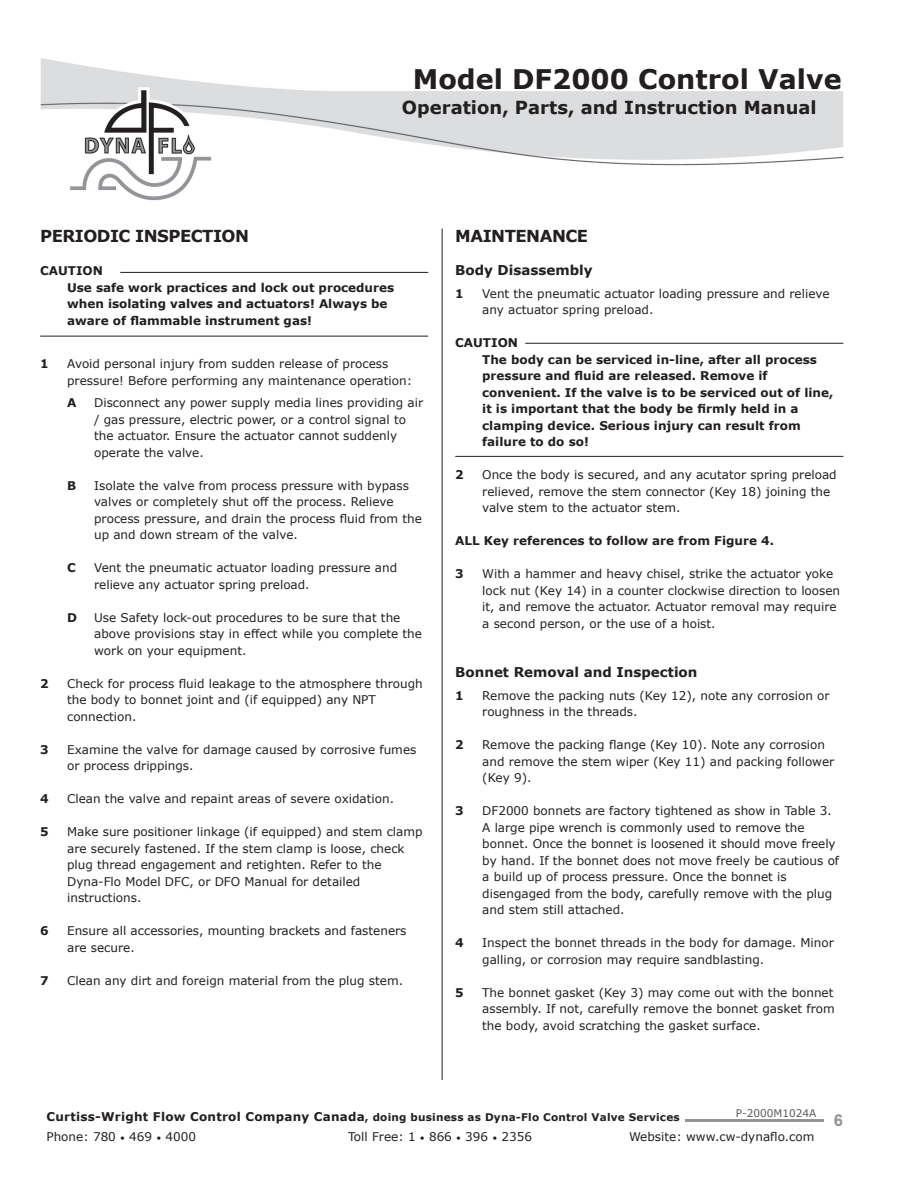
<style>
.page{position:relative;width:918px;height:1188px;background:#fff}
.page>*{position:absolute;margin:0;border:0;box-sizing:border-box;transform-origin:0 0}
.t1{font:700 27px "Verdana";color:#231f20}
.t2{font:700 18px "Verdana";color:#231f20}
.t3{font:700 16.5px "Verdana";letter-spacing:-.03em;color:#231f20}
.t4{font:700 16.5px "Arial";color:#939598}
.t5{font:700 13.5px "Verdana";color:#231f20}
.t6{font:12px/16.5px "Verdana";color:#231f20}
.t7{font:700 12px/16.5px "Verdana";color:#231f20}
.t8{font:700 10.5px "Verdana";letter-spacing:.02em;color:#231f20}
.t9{font:10.5px "Verdana";color:#5a5a5d}
.s1{font-size:12px}
.s2{font-size:9px}
</style>
<div class="page">
<hr style="left:685px;top:1120px;width:139px;height:2px;background:#939598">
<img style="left:41px;top:58px;width:803px;height:143px">
<hr style="left:442px;top:229px;width:1px;height:851px;background:#231f20">
<hr style="left:120px;top:272px;width:308px;height:1px;background:#231f20">
<hr style="left:40px;top:336px;width:388px;height:1px;background:#231f20">
<hr style="left:525px;top:343px;width:318px;height:1px;background:#231f20">
<hr style="left:455px;top:456px;width:388px;height:1px;background:#231f20">
<h1 class="t1" style="left:413px;top:60px;width:430px">Model DF2000 Control Valve</h1>
<h2 class="t2" style="left:402px;top:95px;width:416px">Operation, Parts, and Instruction Manual</h2>
<h3 class="t3" style="left:40px;top:225px;width:210px">PERIODIC INSPECTION</h3>
<p class="t7" style="left:67px;top:262px;width:329px;text-indent:-27px">CAUTION<br>Use safe work practices and lock out procedures when isolating valves and actuators! Always be aware of flammable instrument gas!</p>
<p class="t7" style="left:40px;top:355px;width:10px">1</p>
<p class="t6" style="left:67px;top:355px;width:347px">Avoid personal injury from sudden release of process pressure! Before performing any maintenance operation:</p>
<p class="t7" style="left:67px;top:394px;width:11px">A</p>
<p class="t6" style="left:94px;top:394px;width:331px">Disconnect any power supply media lines providing air / gas pressure, electric power, or a control signal to the actuator. Ensure the actuator cannot suddenly operate the valve.</p>
<p class="t7" style="left:67px;top:477px;width:11px">B</p>
<p class="t6" style="left:94px;top:477px;width:329px">Isolate the valve from process pressure with bypass valves or completely shut off the process. Relieve process pressure, and drain the process fluid from the up and down stream of the valve.</p>
<p class="t7" style="left:67px;top:559px;width:10px">C</p>
<p class="t6" style="left:94px;top:559px;width:305px">Vent the pneumatic actuator loading pressure and relieve any actuator spring preload.</p>
<p class="t7" style="left:67px;top:609px;width:11px">D</p>
<p class="t6" style="left:94px;top:609px;width:329px">Use Safety lock-out procedures to be sure that the above provisions stay in effect while you complete the work on your equipment.</p>
<p class="t7" style="left:40px;top:675px;width:10px">2</p>
<p class="t6" style="left:67px;top:675px;width:357px">Check for process fluid leakage to the atmosphere through the body to bonnet joint and (if equipped) any NPT connection.</p>
<p class="t7" style="left:40px;top:741px;width:10px">3</p>
<p class="t6" style="left:67px;top:741px;width:351px">Examine the valve for damage caused by corrosive fumes or process drippings.</p>
<p class="t7" style="left:40px;top:790px;width:10px">4</p>
<p class="t6" style="left:67px;top:790px;width:328px">Clean the valve and repaint areas of severe oxidation.</p>
<p class="t7" style="left:40px;top:823px;width:10px">5</p>
<p class="t6" style="left:67px;top:823px;width:357px">Make sure positioner linkage (if equipped) and stem clamp are securely fastened. If the stem clamp is loose, check plug thread engagement and retighten. Refer to the Dyna-Flo Model DFC, or DFO Manual for detailed instructions.</p>
<p class="t7" style="left:40px;top:922px;width:10px">6</p>
<p class="t6" style="left:67px;top:922px;width:341px">Ensure all accessories, mounting brackets and fasteners are secure.</p>
<p class="t7" style="left:40px;top:972px;width:10px">7</p>
<p class="t6" style="left:67px;top:972px;width:337px">Clean any dirt and foreign material from the plug stem.</p>
<h3 class="t3" style="left:455px;top:224px;width:134px">MAINTENANCE</h3>
<p class="t5" style="left:455px;top:261px;width:139px">Body Disassembly</p>
<p class="t7" style="left:455px;top:285px;width:10px">1</p>
<p class="t6" style="left:482px;top:285px;width:349px">Vent the pneumatic actuator loading pressure and relieve any actuator spring preload.</p>
<p class="t7" style="left:482px;top:334px;width:353px;text-indent:-27px">CAUTION<br>The body can be serviced in-line, after all process pressure and fluid are released. Remove if convenient. If the valve is to be serviced out of line, it is important that the body be firmly held in a clamping device. Serious injury can result from failure to do so!</p>
<p class="t7" style="left:455px;top:466px;width:10px">2</p>
<p class="t6" style="left:482px;top:466px;width:356px">Once the body is secured, and any acutator spring preload relieved, remove the stem connector (Key 18) joining the valve stem to the actuator stem.</p>
<p class="t7" style="left:455px;top:532px;width:320px">ALL Key references to follow are from Figure 4.</p>
<p class="t7" style="left:455px;top:565px;width:10px">3</p>
<p class="t6" style="left:482px;top:565px;width:359px">With a hammer and heavy chisel, strike the actuator yoke lock nut (Key 14) in a counter clockwise direction to loosen it, and remove the actuator. Actuator removal may require a second person, or the use of a hoist.</p>
<p class="t5" style="left:455px;top:663px;width:244px">Bonnet Removal and Inspection</p>
<p class="t7" style="left:455px;top:687px;width:10px">1</p>
<p class="t6" style="left:482px;top:687px;width:349px">Remove the packing nuts (Key 12), note any corrosion or roughness in the threads.</p>
<p class="t7" style="left:455px;top:736px;width:10px">2</p>
<p class="t6" style="left:482px;top:736px;width:354px">Remove the packing flange (Key 10). Note any corrosion and remove the stem wiper (Key 11) and packing follower (Key 9).</p>
<p class="t7" style="left:455px;top:802px;width:10px">3</p>
<p class="t6" style="left:482px;top:802px;width:358px">DF2000 bonnets are factory tightened as show in Table 3.<br>A large pipe wrench is commonly used to remove the bonnet. Once the bonnet is loosened it should move freely by hand. If the bonnet does not move freely be cautious of a build up of process pressure. Once the bonnet is disengaged from the body, carefully remove with the plug and stem still attached.</p>
<p class="t7" style="left:455px;top:934px;width:10px">4</p>
<p class="t6" style="left:482px;top:934px;width:353px">Inspect the bonnet threads in the body for damage. Minor galling, or corrosion may require sandblasting.</p>
<p class="t7" style="left:455px;top:984px;width:10px">5</p>
<p class="t6" style="left:482px;top:984px;width:354px;text-align:justify">The bonnet gasket (Key 3) may come out with the bonnet assembly. If not, carefully remove the bonnet gasket from the body, avoid scratching the gasket surface.</p>
<p class="t9" style="left:736px;top:1106px;width:82px">P-2000M1024A</p>
<p class="t8" style="left:46px;top:1110px;width:635px"><span class="s1">Curtiss-Wright Flow Control Company Canada</span>, doing business as Dyna-Flo Control Valve Services</p>
<p class="t6" style="left:46px;top:1128px;width:151px">Phone: 780 <span class="s2">•</span> 469 <span class="s2">•</span> 4000</p>
<p class="t6" style="left:348px;top:1128px;width:185px">Toll Free: 1 <span class="s2">•</span> 866 <span class="s2">•</span> 396 <span class="s2">•</span> 2356</p>
<p class="t6" style="left:629px;top:1128px;width:187px">Website: www.cw-dynaflo.com</p>
<h3 class="t4" style="left:834px;top:1108px;width:11px">6</h3>
</div>
